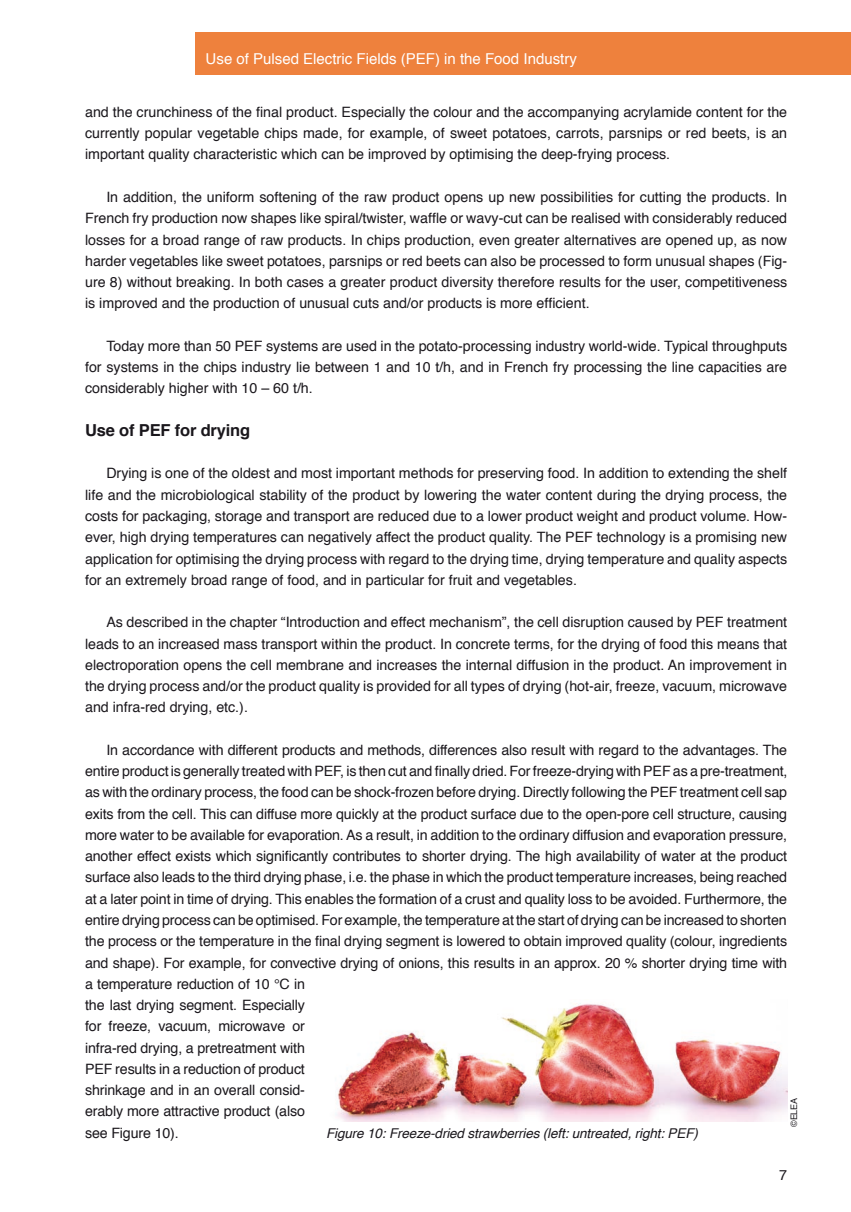
<style>
.page{position:relative;width:851px;height:1212px;background:#fff}
.page>*{position:absolute;margin:0;border:0;box-sizing:border-box;transform-origin:0 0}
.t1{font:700 16.5px "Helvetica";letter-spacing:-.01em;color:#1a171c}
.t2{font:15px "Helvetica";color:#fff}
.t3{font:14.25px/21.3px "Helvetica";letter-spacing:-.01em;color:#1a171c;text-align:justify}
.t4{font:italic 13.5px "Helvetica";letter-spacing:-.01em;color:#1a171c}
.t5{font:9px "Helvetica";color:#1a171c}
</style>
<div class="page">
<div style="left:195px;top:32px;width:655px;height:42px;background:#ee813d"></div>
<img style="left:336px;top:1003px;width:451px;height:119px">
<p class="t2" style="left:206px;top:47px;width:372px">Use of Pulsed Electric Fields (PEF) in the Food Industry</p>
<p class="t3" style="left:85px;top:102px;width:703px">and the crunchiness of the final product. Especially the colour and the accompanying acrylamide content for the currently popular vegetable chips made, for example, of sweet potatoes, carrots, parsnips or red beets, is an important quality characteristic which can be improved by optimising the deep-frying process.</p>
<p class="t3" style="left:85px;top:187px;width:703px;text-indent:21px">In addition, the uniform softening of the raw product opens up new possibilities for cutting the products. In French fry production now shapes like spiral/twister, waffle or wavy-cut can be realised with considerably reduced losses for a broad range of raw products. In chips production, even greater alternatives are opened up, as now harder vegetables like sweet potatoes, parsnips or red beets can also be processed to form unusual shapes (Fig&shy;ure 8) without breaking. In both cases a greater product diversity therefore results for the user, competitiveness is improved and the production of unusual cuts and/or products is more efficient.</p>
<p class="t3" style="left:85px;top:336px;width:703px;text-indent:21px">Today more than 50 PEF systems are used in the potato-processing industry world-wide. Typical throughputs for systems in the chips industry lie between 1 and 10 t/h, and in French fry processing the line capacities are considerably higher with 10 – 60 t/h.</p>
<p class="t1" style="left:85px;top:417px;width:167px">Use of PEF for drying</p>
<p class="t3" style="left:85px;top:463px;width:703px;text-indent:21px">Drying is one of the oldest and most important methods for preserving food. In addition to extending the shelf life and the microbiological stability of the product by lowering the water content during the drying process, the costs for packaging, storage and transport are reduced due to a lower product weight and product volume. How&shy;ever, high drying temperatures can negatively affect the product quality. The PEF technology is a promising new application for optimising the drying process with regard to the drying time, drying temperature and quality aspects for an extremely broad range of food, and in particular for fruit and vegetables.</p>
<p class="t3" style="left:85px;top:612px;width:703px;text-indent:21px">As described in the chapter “Introduction and effect mechanism”, the cell disruption caused by PEF treatment leads to an increased mass transport within the product. In concrete terms, for the drying of food this means that electroporation opens the cell membrane and increases the internal diffusion in the product. An improvement in the drying process and/or the product quality is provided for all types of drying (hot-air, freeze, vacuum, microwave and infra-red drying, etc.).</p>
<p class="t3" style="left:85px;top:740px;width:703px;text-align:left;text-indent:21px">In accordance with different products and methods, differences also result with regard to the advantages. The entire product is generally treated with PEF, is then cut and finally dried. For freeze-drying with PEF as a pre-treatment, as with the ordinary process, the food can be shock-frozen before drying. Directly following the PEF treatment cell sap exits from the cell. This can diffuse more quickly at the product surface due to the open-pore cell structure, causing more water to be available for evaporation. As a result, in addition to the ordinary diffusion and evaporation pressure, another effect exists which significantly contributes to shorter drying. The high availability of water at the product surface also leads to the third drying phase, i.e. the phase in which the product temperature increases, being reached at a later point in time of drying. This enables the formation of a crust and quality loss to be avoided. Furthermore, the entire drying process can be optimised. For example, the temperature at the start of drying can be increased to shorten the process or the temperature in the final drying segment is lowered to obtain improved quality (colour, ingredients and shape). For example, for convective drying of onions, this results in an approx. 20 % shorter drying time with a temperature reduction of 10 °C in<br>the last drying segment. Especially<br>for freeze, vacuum, microwave or<br>infra-red drying, a pretreatment with<br>PEF results in a reduction of product<br>shrinkage and in an overall consid-<br>erably more attractive product (also<br>see Figure 10).</p>
<p class="t5" style="left:786px;top:1127px;width:31px;rotate:-90deg">©ELEA</p>
<p class="t4" style="left:326px;top:1122px;width:373px">Figure 10: Freeze-dried strawberries (left: untreated, right: PEF)</p>
<p class="t3" style="left:779px;top:1165px;width:9px">7</p>
</div>
